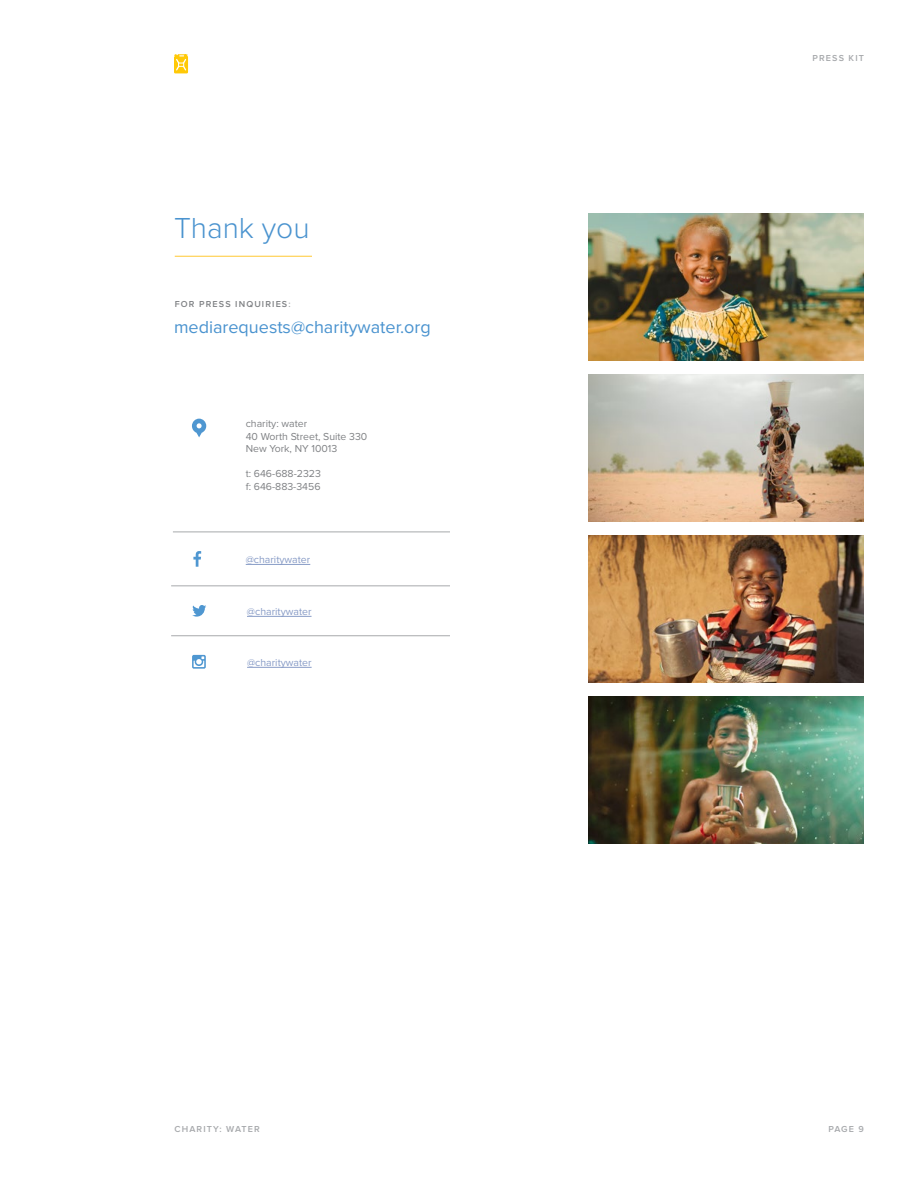
<style>
.page{position:relative;width:918px;height:1188px;background:#fff}
.page>*{position:absolute;margin:0;border:0;box-sizing:border-box;transform-origin:0 0}
.t1{font:300 30px "Proxima Nova";color:#4a93cf}
.t2{font:18px "Proxima Nova";color:#4a93cf}
.t3{font:10.5px/12.6px "Proxima Nova";color:#808285}
.t4{font:10.5px "Proxima Nova";color:#879bc6}
.t5{font:600 9px "Proxima Nova";letter-spacing:.125em;color:#a7a9ac}
.t6{font:600 9px "Proxima Nova";letter-spacing:.125em;color:#808285}
.s1{color:#a7a9ac}
</style>
<div class="page">
<hr style="left:175px;top:256px;width:137px;height:1px;background:#ffc832">
<hr style="left:246px;top:564px;width:64px;height:1px;background:#879bc6">
<svg style="left:193px;top:551px;width:8px;height:16px"></svg>
<hr style="left:247px;top:616px;width:65px;height:1px;background:#879bc6">
<svg style="left:192px;top:605px;width:14px;height:12px"></svg>
<hr style="left:247px;top:667px;width:65px;height:1px;background:#879bc6">
<svg style="left:192px;top:655px;width:14px;height:14px"></svg>
<hr style="left:171px;top:586px;width:279px;height:1px;background:#a7a9ac">
<hr style="left:171px;top:636px;width:279px;height:1px;background:#a7a9ac">
<svg style="left:174px;top:54px;width:14px;height:19px"></svg>
<svg style="left:192px;top:419px;width:14px;height:18px"></svg>
<hr style="left:173px;top:532px;width:277px;height:1px;background:#a7a9ac">
<img style="left:588px;top:214px;width:276px;height:147px">
<img style="left:588px;top:375px;width:276px;height:147px">
<img style="left:588px;top:536px;width:276px;height:147px">
<img style="left:588px;top:697px;width:276px;height:147px">
<h1 class="t1" style="left:174px;top:214px;width:137px">Thank you</h1>
<p class="t6" style="left:175px;top:300px;width:117px">FOR PRESS INQUIRIES<span class="s1">:</span></p>
<h2 class="t2" style="left:174px;top:319px;width:258px">mediarequests@charitywater.org</h2>
<p class="t3" style="left:246px;top:418px;width:123px">charity: water<br>40 Worth Street, Suite 330<br>New York, NY 10013</p>
<p class="t3" style="left:246px;top:468px;width:77px">t: 646-688-2323 f: 646-883-3456</p>
<p class="t4" style="left:246px;top:555px;width:66px">@charitywater</p>
<p class="t4" style="left:247px;top:607px;width:66px">@charitywater</p>
<p class="t4" style="left:247px;top:658px;width:66px">@charitywater</p>
<p class="t5" style="left:813px;top:54px;width:53px">PRESS KIT</p>
<p class="t5" style="left:175px;top:1125px;width:87px">CHARITY: WATER</p>
<p class="t5" style="left:828px;top:1125px;width:37px">PAGE 9</p>
</div>
